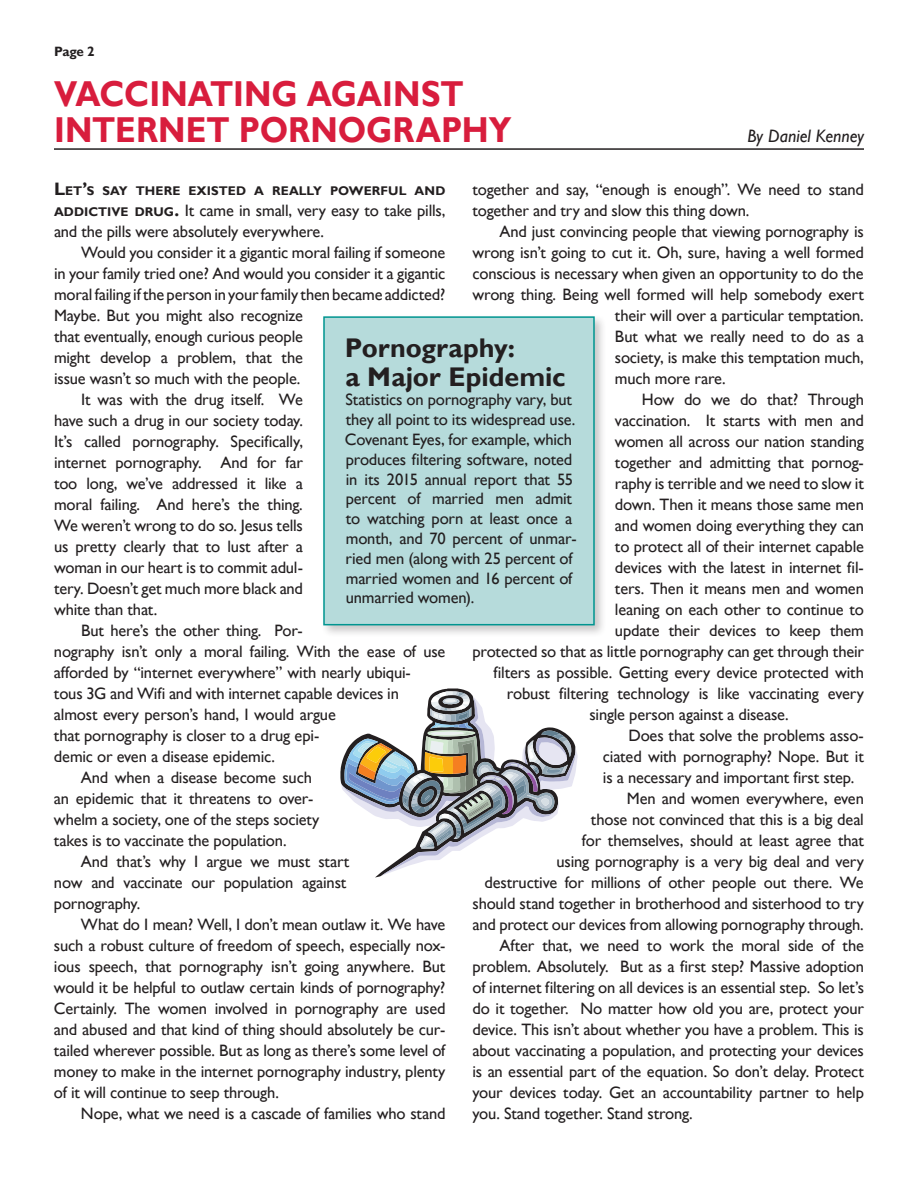
<style>
.page{position:relative;width:918px;height:1188px;background:#fff}
.page>*{position:absolute;margin:0;border:0;box-sizing:border-box;transform-origin:0 0}
.t1{font:700 36px/36px "Gill Sans";color:#d81d3d;scale:.9 1}
.t2{font:700 27px/29.1px "Gill Sans";letter-spacing:-.005em;color:#231f20}
.t3{font:italic 18px "Gill Sans";color:#231f20}
.t4{font:16.5px/19.8px "Gill Sans";letter-spacing:-.01em;color:#231f20}
.t5{font:700 13.5px "Gill Sans";color:#231f20}
.t6{font:700 12.6px "Gill Sans";letter-spacing:.005em;color:#231f20}
.s1{font-size:18px}
.s2{font-weight:700;font-size:12.6px}
.s3{font-weight:700;font-size:18px}
</style>
<div class="page">
<hr style="left:54px;top:148px;width:810px;height:2px;background:#231f20">
<div style="left:320px;top:313px;width:287px;height:325px;background:#231f20;opacity:.25"></div>
<div style="left:324px;top:317px;width:270px;height:308px;background:#b6dbdb"></div>
<div style="left:323px;top:316px;width:272px;height:309px;border:2px solid #009590"></div>
<svg style="left:340px;top:691px;width:238px;height:185px"></svg>
<p class="t5" style="left:54px;top:44px;width:42px">Page 2</p>
<h1 class="t1" style="left:54px;top:75px;width:510px">VACCINATING AGAINST<br>INTERNET PORNOGRAPHY</h1>
<p class="t3" style="left:747px;top:125px;width:118px">By Daniel Kenney</p>
<p class="t6" style="left:54px;top:183px;width:393px"><span class="s1">L</span>ET<span class="s1">’</span>S SAY THERE EXISTED A REALLY POWERFUL AND</p>
<p class="t4" style="left:54px;top:200px;width:393px;line-height:21px"><span class="s2">ADDICTIVE DRUG</span><span class="s3">.</span> It came in small, very easy to take pills, and the pills were absolutely everywhere.</p>
<p class="t4" style="left:81px;top:243px;width:366px">Would you consider it a gigantic moral failing if someone</p>
<p class="t4" style="left:54px;top:264px;width:393px">in your family tried one? And would you consider it a gigantic</p>
<p class="t4" style="left:54px;top:285px;width:393px">moral failing if the person in your family then became addicted?</p>
<p class="t4" style="left:54px;top:306px;width:251px">Maybe. But you might also recognize</p>
<p class="t4" style="left:54px;top:327px;width:251px">that eventually, enough curious people</p>
<p class="t4" style="left:54px;top:348px;width:250px">might develop a problem, that the</p>
<p class="t4" style="left:54px;top:369px;width:248px">issue wasn’t so much with the people.</p>
<p class="t4" style="left:81px;top:390px;width:223px">It was with the drug itself. We</p>
<p class="t4" style="left:54px;top:411px;width:251px">have such a drug in our society today.</p>
<p class="t4" style="left:54px;top:432px;width:250px">It’s called pornography. Specifically,</p>
<p class="t4" style="left:54px;top:453px;width:250px">internet pornography. And for far</p>
<p class="t4" style="left:54px;top:474px;width:250px">too long, we’ve addressed it like a</p>
<p class="t4" style="left:54px;top:495px;width:250px">moral failing. And here’s the thing.</p>
<p class="t4" style="left:54px;top:516px;width:250px">We weren’t wrong to do so. Jesus tells</p>
<p class="t4" style="left:54px;top:537px;width:251px">us pretty clearly that to lust after a</p>
<p class="t4" style="left:54px;top:558px;width:251px">woman in our heart is to commit adul-</p>
<p class="t4" style="left:54px;top:579px;width:251px">tery. Doesn’t get much more black and</p>
<p class="t4" style="left:54px;top:600px;width:105px">white than that.</p>
<p class="t4" style="left:81px;top:621px;width:223px">But here’s the other thing. Por-</p>
<p class="t4" style="left:54px;top:642px;width:393px">nography isn’t only a moral failing. With the ease of use</p>
<p class="t4" style="left:54px;top:663px;width:358px">afforded by “internet everywhere” with nearly ubiqui-</p>
<p class="t4" style="left:54px;top:684px;width:346px">tous 3G and Wifi and with internet capable devices in</p>
<p class="t4" style="left:54px;top:705px;width:283px">almost every person’s hand, I would argue</p>
<p class="t4" style="left:54px;top:726px;width:267px">that pornography is closer to a drug epi-</p>
<p class="t4" style="left:54px;top:747px;width:222px">demic or even a disease epidemic.</p>
<p class="t4" style="left:81px;top:768px;width:233px">And when a disease become such</p>
<p class="t4" style="left:54px;top:789px;width:261px">an epidemic that it threatens to over-</p>
<p class="t4" style="left:54px;top:810px;width:267px">whelm a society, one of the steps society</p>
<p class="t4" style="left:54px;top:831px;width:234px">takes is to vaccinate the population.</p>
<p class="t4" style="left:81px;top:852px;width:270px">And that’s why I argue we must start</p>
<p class="t4" style="left:54px;top:873px;width:294px">now and vaccinate our population against</p>
<p class="t4" style="left:54px;top:894px;width:88px">pornography.</p>
<p class="t4" style="left:81px;top:915px;width:366px">What do I mean? Well, I don’t mean outlaw it. We have</p>
<p class="t4" style="left:54px;top:936px;width:393px">such a robust culture of freedom of speech, especially nox-</p>
<p class="t4" style="left:54px;top:957px;width:393px">ious speech, that pornography isn’t going anywhere. But</p>
<p class="t4" style="left:54px;top:978px;width:393px">would it be helpful to outlaw certain kinds of pornography?</p>
<p class="t4" style="left:54px;top:999px;width:393px">Certainly. The women involved in pornography are used</p>
<p class="t4" style="left:54px;top:1020px;width:393px">and abused and that kind of thing should absolutely be cur-</p>
<p class="t4" style="left:54px;top:1041px;width:393px">tailed wherever possible. But as long as there’s some level of</p>
<p class="t4" style="left:54px;top:1062px;width:393px">money to make in the internet pornography industry, plenty</p>
<p class="t4" style="left:54px;top:1083px;width:226px">of it will continue to seep through.</p>
<p class="t4" style="left:81px;top:1104px;width:366px">Nope, what we need is a cascade of families who stand</p>
<p class="t4" style="left:472px;top:179px;width:393px;line-height:21px">together and say, “enough is enough”. We need to stand together and try and slow this thing down.</p>
<p class="t4" style="left:499px;top:222px;width:366px">And just convincing people that viewing pornography is</p>
<p class="t4" style="left:472px;top:243px;width:393px">wrong isn’t going to cut it. Oh, sure, having a well formed</p>
<p class="t4" style="left:472px;top:264px;width:393px">conscious is necessary when given an opportunity to do the</p>
<p class="t4" style="left:472px;top:285px;width:393px">wrong thing. Being well formed will help somebody exert</p>
<p class="t4" style="left:615px;top:306px;width:250px">their will over a particular temptation.</p>
<p class="t4" style="left:615px;top:327px;width:251px">But what we really need to do as a</p>
<p class="t4" style="left:615px;top:348px;width:250px">society, is make this temptation much,</p>
<p class="t4" style="left:615px;top:369px;width:112px">much more rare.</p>
<p class="t4" style="left:642px;top:390px;width:223px">How do we do that? Through</p>
<p class="t4" style="left:615px;top:411px;width:250px">vaccination. It starts with men and</p>
<p class="t4" style="left:615px;top:432px;width:251px">women all across our nation standing</p>
<p class="t4" style="left:615px;top:453px;width:251px">together and admitting that pornog-</p>
<p class="t4" style="left:615px;top:474px;width:250px">raphy is terrible and we need to slow it</p>
<p class="t4" style="left:615px;top:495px;width:250px">down. Then it means those same men</p>
<p class="t4" style="left:615px;top:516px;width:250px">and women doing everything they can</p>
<p class="t4" style="left:615px;top:537px;width:251px">to protect all of their internet capable</p>
<p class="t4" style="left:615px;top:558px;width:251px">devices with the latest in internet fil-</p>
<p class="t4" style="left:615px;top:579px;width:250px">ters. Then it means men and women</p>
<p class="t4" style="left:615px;top:600px;width:251px">leaning on each other to continue to</p>
<p class="t4" style="left:615px;top:621px;width:251px">update their devices to keep them</p>
<p class="t4" style="left:472px;top:642px;width:393px">protected so that as little pornography can get through their</p>
<p class="t4" style="left:493px;top:663px;width:372px">filters as possible. Getting every device protected with</p>
<p class="t4" style="left:507px;top:684px;width:358px">robust filtering technology is like vaccinating every</p>
<p class="t4" style="left:589px;top:705px;width:201px">single person against a disease.</p>
<p class="t4" style="left:628px;top:726px;width:237px">Does that solve the problems asso-</p>
<p class="t4" style="left:603px;top:747px;width:262px">ciated with pornography? Nope. But it</p>
<p class="t4" style="left:603px;top:768px;width:253px">is a necessary and important first step.</p>
<p class="t4" style="left:627px;top:789px;width:238px">Men and women everywhere, even</p>
<p class="t4" style="left:591px;top:810px;width:274px">those not convinced that this is a big deal</p>
<p class="t4" style="left:582px;top:831px;width:284px">for themselves, should at least agree that</p>
<p class="t4" style="left:556px;top:852px;width:309px">using pornography is a very big deal and very</p>
<p class="t4" style="left:484px;top:873px;width:381px">destructive for millions of other people out there. We</p>
<p class="t4" style="left:472px;top:894px;width:393px">should stand together in brotherhood and sisterhood to try</p>
<p class="t4" style="left:472px;top:915px;width:393px">and protect our devices from allowing pornography through.</p>
<p class="t4" style="left:499px;top:936px;width:366px">After that, we need to work the moral side of the</p>
<p class="t4" style="left:472px;top:957px;width:393px">problem. Absolutely. But as a first step? Massive adoption</p>
<p class="t4" style="left:472px;top:978px;width:393px">of internet filtering on all devices is an essential step. So let’s</p>
<p class="t4" style="left:472px;top:999px;width:393px">do it together. No matter how old you are, protect your</p>
<p class="t4" style="left:472px;top:1020px;width:393px">device. This isn’t about whether you have a problem. This is</p>
<p class="t4" style="left:472px;top:1041px;width:393px">about vaccinating a population, and protecting your devices</p>
<p class="t4" style="left:472px;top:1062px;width:393px">is an essential part of the equation. So don’t delay. Protect</p>
<p class="t4" style="left:472px;top:1083px;width:393px">your devices today. Get an accountability partner to help</p>
<p class="t4" style="left:472px;top:1104px;width:222px">you. Stand together. Stand strong.</p>
<h2 class="t2" style="left:345px;top:333px;width:222px">Pornography:<br>a Major Epidemic</h2>
<p class="t4" style="left:345px;top:390px;width:233px">Statistics on pornography vary, but they all point to its widespread use.<br>Covenant Eyes, for example, which produces filtering software, noted in its 2015 annual report that 55 percent of married men admit to watching porn at least once a month, and 70 percent of unmar&shy;ried men (along with 25 percent of married women and 16 percent of unmarried women).</p>
</div>
